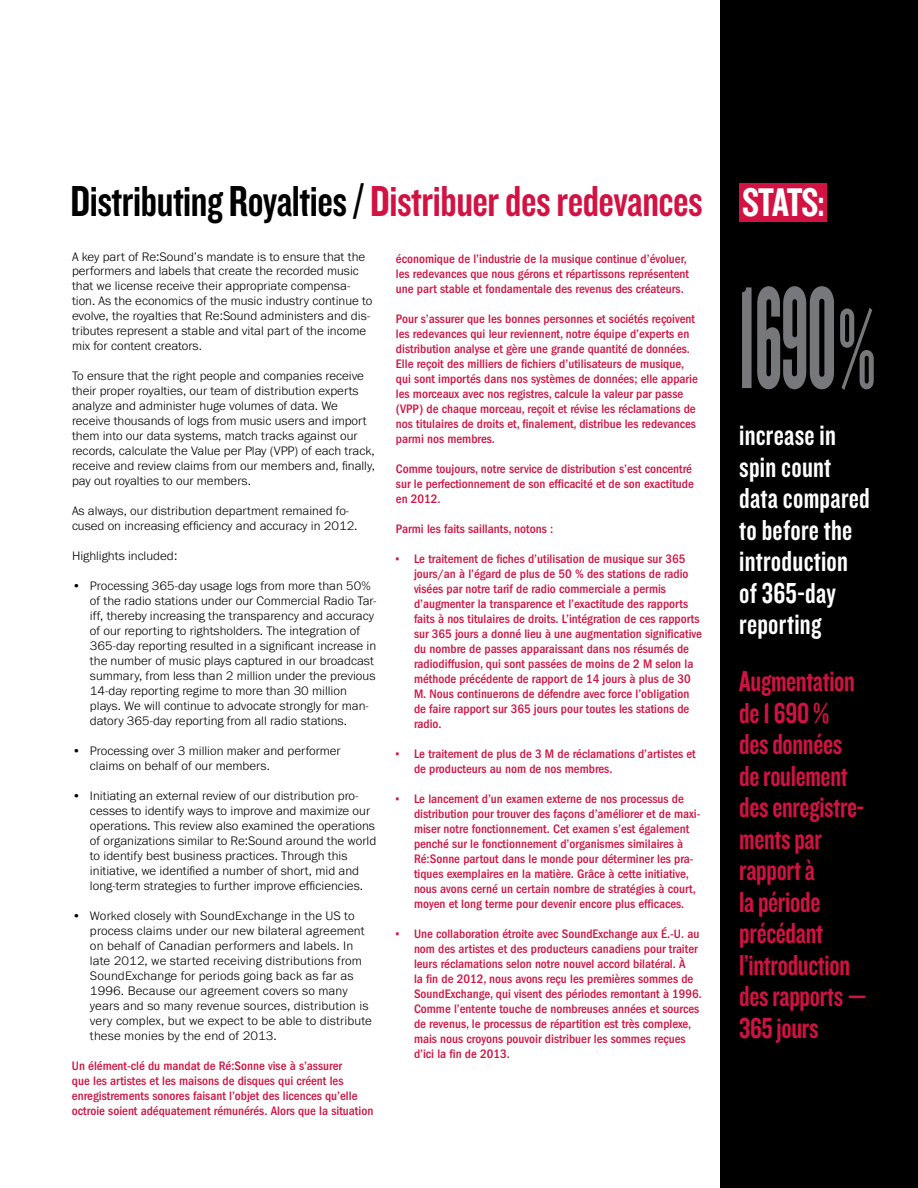
<style>
.page{position:relative;width:918px;height:1188px;background:#fff}
.page>*{position:absolute;margin:0;border:0;box-sizing:border-box;transform-origin:0 0}
.t1{font:151.2px "Knockout HTF66 Full Flyweight";color:#77787b;scale:.85 1}
.t2{font:45px "Knockout HTF49 Liteweight";letter-spacing:-.01em;color:#d11242}
.t3{font:41.55px "Knockout HTF49 Liteweight";letter-spacing:-.04em;color:#fff}
.t4{font:30px/31.5px "Knockout HTF49 Liteweight";letter-spacing:-.01em;color:#d11242;scale:.94 1}
.t5{font:30px/31.5px "Knockout HTF49 Liteweight";letter-spacing:.01em;color:#fff;scale:.95 1}
.t6{font:500 condensed 12.75px/15px "Franklin Gothic";color:#d11242}
.t7{font:300 12.75px/15px "Franklin Gothic URW";color:#000}
.s1{color:#000}
.s2{font-size:21px}
.s3{font-size:118.05px}
</style>
<div class="page">
<div style="left:720px;top:0;width:198px;height:1188px;background:#000"></div>
<div style="left:739px;top:183px;width:88px;height:39px;background:#d11242"></div>
<h2 class="t2" style="left:70px;top:178px;width:634px"><span class="s1">Distributing Royalties /</span> Distribuer des redevances</h2>
<p class="t7" style="left:72px;top:249px;width:302px">A key part of Re:Sound’s mandate is to ensure that the performers and labels that create the recorded music that we license receive their appropriate compensa&shy;tion. As the economics of the music industry continue to evolve, the royalties that Re:Sound administers and dis&shy;tributes represent a stable and vital part of the income mix for content creators.</p>
<p class="t7" style="left:72px;top:368px;width:305px">To ensure that the right people and companies receive their proper royalties, our team of distribution experts analyze and administer huge volumes of data. We receive thousands of logs from music users and import them into our data systems, match tracks against our records, calculate the Value per Play (VPP) of each track, receive and review claims from our members and, finally, pay out royalties to our members.</p>
<p class="t7" style="left:72px;top:503px;width:287px">As always, our distribution department remained fo&shy;cused on increasing efficiency and accuracy in 2012.</p>
<p class="t7" style="left:72px;top:548px;width:107px">Highlights included:</p>
<p class="t7" style="left:90px;top:578px;width:288px;text-indent:-18px">• Processing 365-day usage logs from more than 50% of the radio stations under our Commercial Radio Tar&shy;iff, thereby increasing the transparency and accuracy of our reporting to rightsholders. The integration of 365-day reporting resulted in a significant increase in the number of music plays captured in our broadcast summary, from less than 2 million under the previous 14-day reporting regime to more than 30 million plays. We will continue to advocate strongly for man&shy;datory 365-day reporting from all radio stations.</p>
<p class="t7" style="left:90px;top:743px;width:252px;text-indent:-18px">• Processing over 3 million maker and performer claims on behalf of our members.</p>
<p class="t7" style="left:90px;top:788px;width:288px;text-indent:-18px">• Initiating an external review of our distribution pro&shy;cesses to identify ways to improve and maximize our operations. This review also examined the operations of organizations similar to Re:Sound around the world to identify best business practices. Through this initiative, we identified a number of short, mid and long-term strategies to further improve efficiencies.</p>
<p class="t7" style="left:90px;top:908px;width:283px;text-indent:-18px">• Worked closely with SoundExchange in the US to process claims under our new bilateral agreement on behalf of Canadian performers and labels. In late 2012, we started receiving distributions from SoundExchange for periods going back as far as 1996. Because our agreement covers so many years and so many revenue sources, distribution is very complex, but we expect to be able to distribute these monies by the end of 2013.</p>
<p class="t6" style="left:72px;top:1059px;width:303px">Un élément-clé du mandat de Ré:Sonne vise à s’assurer<br>que les artistes et les maisons de disques qui créent les enregistrements sonores faisant l’objet des licences qu’elle octroie soient adéquatement rémunérés. Alors que la situation</p>
<p class="t6" style="left:396px;top:251px;width:295px">économique de l’industrie de la musique continue d’évoluer, les redevances que nous gérons et répartissons représentent une part stable et fondamentale des revenus des créateurs.</p>
<p class="t6" style="left:396px;top:311px;width:303px">Pour s’assurer que les bonnes personnes et sociétés reçoivent les redevances qui leur reviennent, notre équipe d’experts en distribution analyse et gère une grande quantité de données.<br>Elle reçoit des milliers de fichiers d’utilisateurs de musique, qui sont importés dans nos systèmes de données; elle apparie les morceaux avec nos registres, calcule la valeur par passe (VPP) de chaque morceau, reçoit et révise les réclamations de nos titulaires de droits et, finalement, distribue les redevances parmi nos membres.</p>
<p class="t6" style="left:396px;top:461px;width:299px">Comme toujours, notre service de distribution s’est concentré sur le perfectionnement de son efficacité et de son exactitude en 2012.</p>
<p class="t6" style="left:396px;top:521px;width:159px">Parmi les faits saillants, notons :</p>
<p class="t6" style="left:414px;top:551px;width:289px;text-indent:-18px"><span class="s2">•</span> Le traitement de fiches d’utilisation de musique sur 365 jours/an à l’égard de plus de 50 % des stations de radio visées par notre tarif de radio commerciale a permis d’augmenter la transparence et l’exactitude des rapports faits à nos titulaires de droits. L’intégration de ces rapports sur 365 jours a donné lieu à une augmentation significative du nombre de passes apparaissant dans nos résumés de radiodiffusion, qui sont passées de moins de 2 M selon la méthode précédente de rapport de 14 jours à plus de 30<br>M. Nous continuerons de défendre avec force l’obligation de faire rapport sur 365 jours pour toutes les stations de radio.</p>
<p class="t6" style="left:414px;top:746px;width:283px;text-indent:-18px"><span class="s2">•</span> Le traitement de plus de 3 M de réclamations d’artistes et de producteurs au nom de nos membres.</p>
<p class="t6" style="left:414px;top:791px;width:288px;text-indent:-18px"><span class="s2">•</span> Le lancement d’un examen externe de nos processus de distribution pour trouver des façons d’améliorer et de maxi&shy;miser notre fonctionnement. Cet examen s’est également penché sur le fonctionnement d’organismes similaires à Ré:Sonne partout dans le monde pour déterminer les pra&shy;tiques exemplaires en la matière. Grâce à cette initiative, nous avons cerné un certain nombre de stratégies à court, moyen et long terme pour devenir encore plus efficaces.</p>
<p class="t6" style="left:414px;top:926px;width:289px;text-indent:-18px"><span class="s2">•</span> Une collaboration étroite avec SoundExchange aux É.-U. au nom des artistes et des producteurs canadiens pour traiter leurs réclamations selon notre nouvel accord bilatéral. À<br>la fin de 2012, nous avons reçu les premières sommes de SoundExchange, qui visent des périodes remontant à 1996.<br>Comme l’entente touche de nombreuses années et sources de revenus, le processus de répartition est très complexe, mais nous croyons pouvoir distribuer les sommes reçues d’ici la fin de 2013.</p>
<h3 class="t3" style="left:742px;top:181px;width:84px">STATS:</h3>
<h1 class="t1" style="left:737px;top:263px;width:165px">1690<span class="s3">%</span></h1>
<h3 class="t5" style="left:739px;top:420px;width:139px">increase in spin count data compared to before the introduction of 365-day reporting</h3>
<h3 class="t4" style="left:739px;top:666px;width:138px">Augmentation de 1 690 %<br>des données de roulement des enregistre&shy;ments par rapport à<br>la période précédant l’introduction des rapports —<br>365 jours</h3>
</div>
